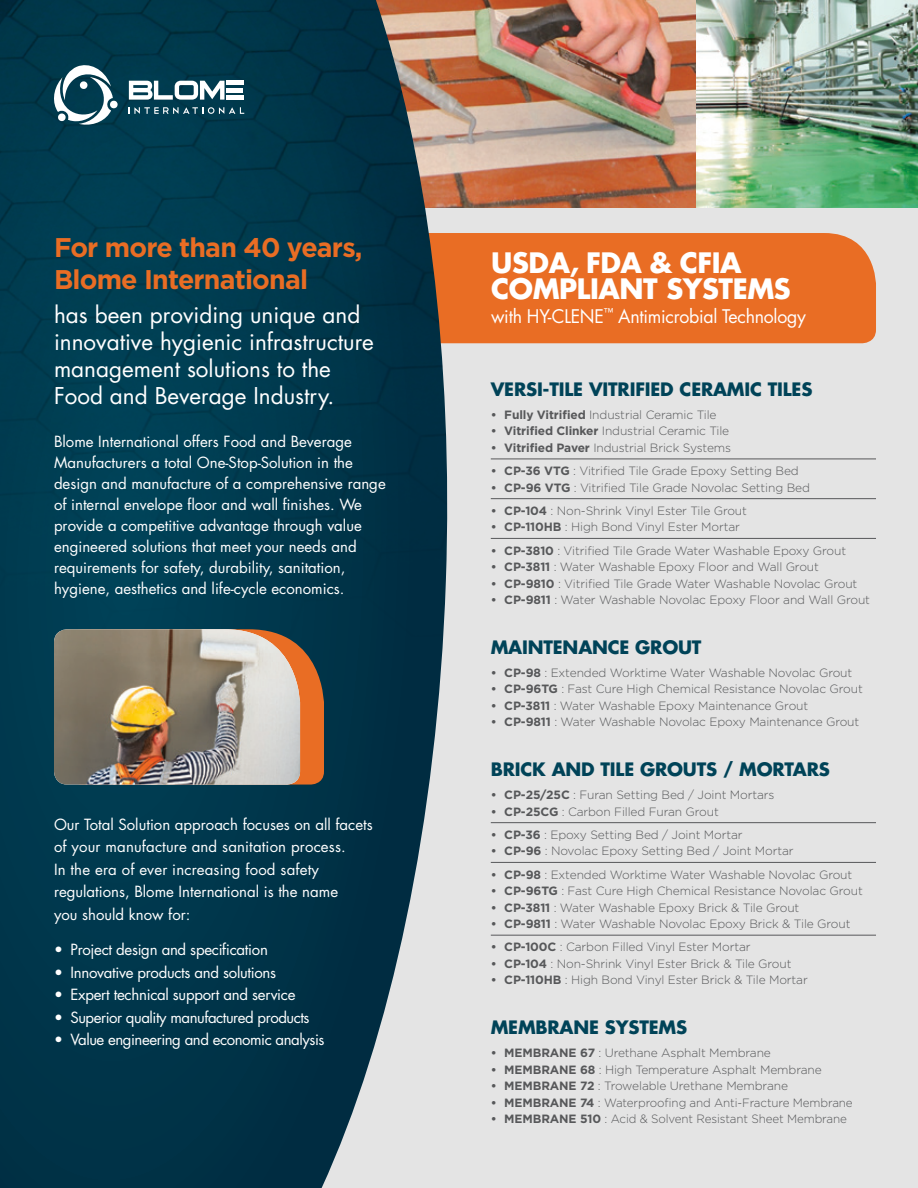
<style>
.page{position:relative;width:918px;height:1188px;background:#fff}
.page>*{position:absolute;margin:0;border:0;box-sizing:border-box;transform-origin:0 0}
.List_Paragraph{font:700 27.45px/26.1px "Futura Std";letter-spacing:-.015em;color:#fff}
.t1{font:700 27px/32.4px "Gotham";letter-spacing:-.03em;color:#e96d24}
.t2{font:22.5px/27px "Futura Std";color:#fff}
.List_Paragraph-2{font:18.3px "Futura Std";letter-spacing:-.015em;color:#fff}
.List_Paragraph-3{font:700 18px "Futura Std";letter-spacing:-.01em;color:#004358}
.t3{font:15px/21px "Futura Std";color:#fff}
.t4{font:15px "Futura Std";letter-spacing:-.02em;color:#fff}
.t5{font:15px "Futura Std";letter-spacing:-.03em;color:#fff}
.t6{font:300 12px "Gotham";letter-spacing:-.01em;color:#57585a}
.s1{font-weight:700}
</style>
<div class="page">
<div style="left:255px;top:0;width:663px;height:1188px;background:#e4e4e4"></div>
<div style="left:454px;top:233px;width:422px;height:110px;background:#e96d24"></div>
<hr style="left:491px;top:459px;width:385px;height:1px;background:#57585a">
<hr style="left:491px;top:498px;width:385px;height:1px;background:#57585a">
<hr style="left:491px;top:538px;width:385px;height:1px;background:#57585a">
<hr style="left:491px;top:822px;width:385px;height:1px;background:#57585a">
<hr style="left:491px;top:862px;width:385px;height:1px;background:#57585a">
<hr style="left:491px;top:935px;width:385px;height:1px;background:#57585a">
<img style="left:454px;top:0;width:464px;height:208px">
<svg style="left:0;top:831px;width:423px;height:357px;background:#164457"></svg>
<img style="left:0;top:0;width:454px;height:831px">
<svg style="left:300px;top:629px;width:24px;height:156px;background:#af5f2d"></svg>
<img style="left:54px;top:629px;width:246px;height:156px">
<svg style="left:129px;top:81px;width:96px;height:19px"></svg>
<hr style="left:227px;top:88px;width:16px;height:4px;background:#fff">
<hr style="left:227px;top:81px;width:17px;height:4px;background:#fff">
<div style="left:227px;top:95px;width:17px;height:5px;background:#fff"></div>
<svg style="left:129px;top:107px;width:115px;height:7px"></svg>
<svg style="left:52px;top:62px;width:66px;height:64px"></svg>
<p class="t1" style="left:54px;top:230px;width:310px">For more than 40 years,<br>Blome International</p>
<p class="t2" style="left:54px;top:301px;width:321px">has been providing unique and innovative hygienic infrastructure management solutions to the<br>Food and Beverage Industry.</p>
<p class="t3" style="left:54px;top:431px;width:333px">Blome International offers Food and Beverage Manufacturers a total One-Stop-Solution in the design and manufacture of a comprehensive range of internal envelope floor and wall finishes. We provide a competitive advantage through value engineered solutions that meet your needs and requirements for safety, durability, sanitation, hygiene, aesthetics and life-cycle economics.</p>
<p class="t3" style="left:54px;top:813px;width:320px;line-height:22.5px">Our Total Solution approach focuses on all facets of your manufacture and sanitation process.<br>In the era of ever increasing food safety regulations, Blome International is the name<br>you should know for:</p>
<p class="t4" style="left:54px;top:940px;width:215px">• Project design and specification</p>
<p class="t4" style="left:54px;top:963px;width:224px">• Innovative products and solutions</p>
<p class="t4" style="left:54px;top:985px;width:243px">• Expert technical support and service</p>
<p class="t5" style="left:54px;top:1008px;width:257px">• Superior quality manufactured products</p>
<p class="t5" style="left:54px;top:1030px;width:272px">• Value engineering and economic analysis</p>
<p class="List_Paragraph" style="left:491px;top:250px;width:301px">USDA, FDA &amp; CFIA<br>COMPLIANT SYSTEMS</p>
<p class="List_Paragraph-2" style="left:491px;top:304px;width:316px">with HY-CLENE<sup>™</sup> Antimicrobial Technology</p>
<p class="List_Paragraph-3" style="left:491px;top:377px;width:323px">VERSI-TILE VITRIFIED CERAMIC TILES</p>
<p class="t6" style="left:491px;top:408px;width:227px"><span class="s1">• Fully Vitrified</span> Industrial Ceramic Tile</p>
<p class="t6" style="left:491px;top:425px;width:240px"><span class="s1">• Vitrified Clinker</span> Industrial Ceramic Tile</p>
<p class="t6" style="left:491px;top:441px;width:242px"><span class="s1">• Vitrified Paver</span> Industrial Brick Systems</p>
<p class="t6" style="left:491px;top:464px;width:310px"><span class="s1">• CP-36 VTG</span> : Vitrified Tile Grade Epoxy Setting Bed</p>
<p class="t6" style="left:491px;top:481px;width:321px"><span class="s1">• CP-96 VTG</span> : Vitrified Tile Grade Novolac Setting Bed</p>
<p class="t6" style="left:491px;top:504px;width:258px"><span class="s1">• CP-104</span> : Non-Shrink Vinyl Ester Tile Grout</p>
<p class="t6" style="left:491px;top:521px;width:251px"><span class="s1">• CP-110HB</span> : High Bond Vinyl Ester Mortar</p>
<p class="t6" style="left:491px;top:544px;width:357px"><span class="s1">• CP-3810</span> : Vitrified Tile Grade Water Washable Epoxy Grout</p>
<p class="t6" style="left:491px;top:560px;width:330px"><span class="s1">• CP-3811</span> : Water Washable Epoxy Floor and Wall Grout</p>
<p class="t6" style="left:491px;top:577px;width:368px"><span class="s1">• CP-9810</span> : Vitrified Tile Grade Water Washable Novolac Grout</p>
<p class="t6" style="left:491px;top:593px;width:381px"><span class="s1">• CP-9811</span> : Water Washable Novolac Epoxy Floor and Wall Grout</p>
<p class="List_Paragraph-3" style="left:491px;top:635px;width:212px">MAINTENANCE GROUT</p>
<p class="t6" style="left:491px;top:666px;width:363px"><span class="s1">• CP-98</span> : Extended Worktime Water Washable Novolac Grout</p>
<p class="t6" style="left:491px;top:683px;width:374px"><span class="s1">• CP-96TG</span> : Fast Cure High Chemical Resistance Novolac Grout</p>
<p class="t6" style="left:491px;top:699px;width:319px"><span class="s1">• CP-3811</span> : Water Washable Epoxy Maintenance Grout</p>
<p class="t6" style="left:491px;top:716px;width:370px"><span class="s1">• CP-9811</span> : Water Washable Novolac Epoxy Maintenance Grout</p>
<p class="List_Paragraph-3" style="left:491px;top:757px;width:341px">BRICK AND TILE GROUTS / MORTARS</p>
<p class="t6" style="left:491px;top:788px;width:285px"><span class="s1">• CP-25/25C</span> : Furan Setting Bed / Joint Mortars</p>
<p class="t6" style="left:491px;top:805px;width:230px"><span class="s1">• CP-25CG</span> : Carbon Filled Furan Grout</p>
<p class="t6" style="left:491px;top:828px;width:253px"><span class="s1">• CP-36</span> : Epoxy Setting Bed / Joint Mortar</p>
<p class="t6" style="left:491px;top:845px;width:304px"><span class="s1">• CP-96</span> : Novolac Epoxy Setting Bed / Joint Mortar</p>
<p class="t6" style="left:491px;top:868px;width:363px"><span class="s1">• CP-98</span> : Extended Worktime Water Washable Novolac Grout</p>
<p class="t6" style="left:491px;top:884px;width:374px"><span class="s1">• CP-96TG</span> : Fast Cure High Chemical Resistance Novolac Grout</p>
<p class="t6" style="left:491px;top:901px;width:310px"><span class="s1">• CP-3811</span> : Water Washable Epoxy Brick &amp; Tile Grout</p>
<p class="t6" style="left:491px;top:917px;width:361px"><span class="s1">• CP-9811</span> : Water Washable Novolac Epoxy Brick &amp; Tile Grout</p>
<p class="t6" style="left:491px;top:941px;width:261px"><span class="s1">• CP-100C</span> : Carbon Filled Vinyl Ester Mortar</p>
<p class="t6" style="left:491px;top:957px;width:302px"><span class="s1">• CP-104</span> : Non-Shrink Vinyl Ester Brick &amp; Tile Grout</p>
<p class="t6" style="left:491px;top:974px;width:319px"><span class="s1">• CP-110HB</span> : High Bond Vinyl Ester Brick &amp; Tile Mortar</p>
<p class="List_Paragraph-3" style="left:491px;top:1015px;width:198px">MEMBRANE SYSTEMS</p>
<p class="t6" style="left:491px;top:1046px;width:282px"><span class="s1">• MEMBRANE 67</span> : Urethane Asphalt Membrane</p>
<p class="t6" style="left:491px;top:1063px;width:332px"><span class="s1">• MEMBRANE 68</span> : High Temperature Asphalt Membrane</p>
<p class="t6" style="left:491px;top:1079px;width:299px"><span class="s1">• MEMBRANE 72</span> : Trowelable Urethane Membrane</p>
<p class="t6" style="left:491px;top:1096px;width:363px"><span class="s1">• MEMBRANE 74</span> : Waterproofing and Anti-Fracture Membrane</p>
<p class="t6" style="left:491px;top:1112px;width:358px"><span class="s1">• MEMBRANE 510</span> : Acid &amp; Solvent Resistant Sheet Membrane</p>
</div>
